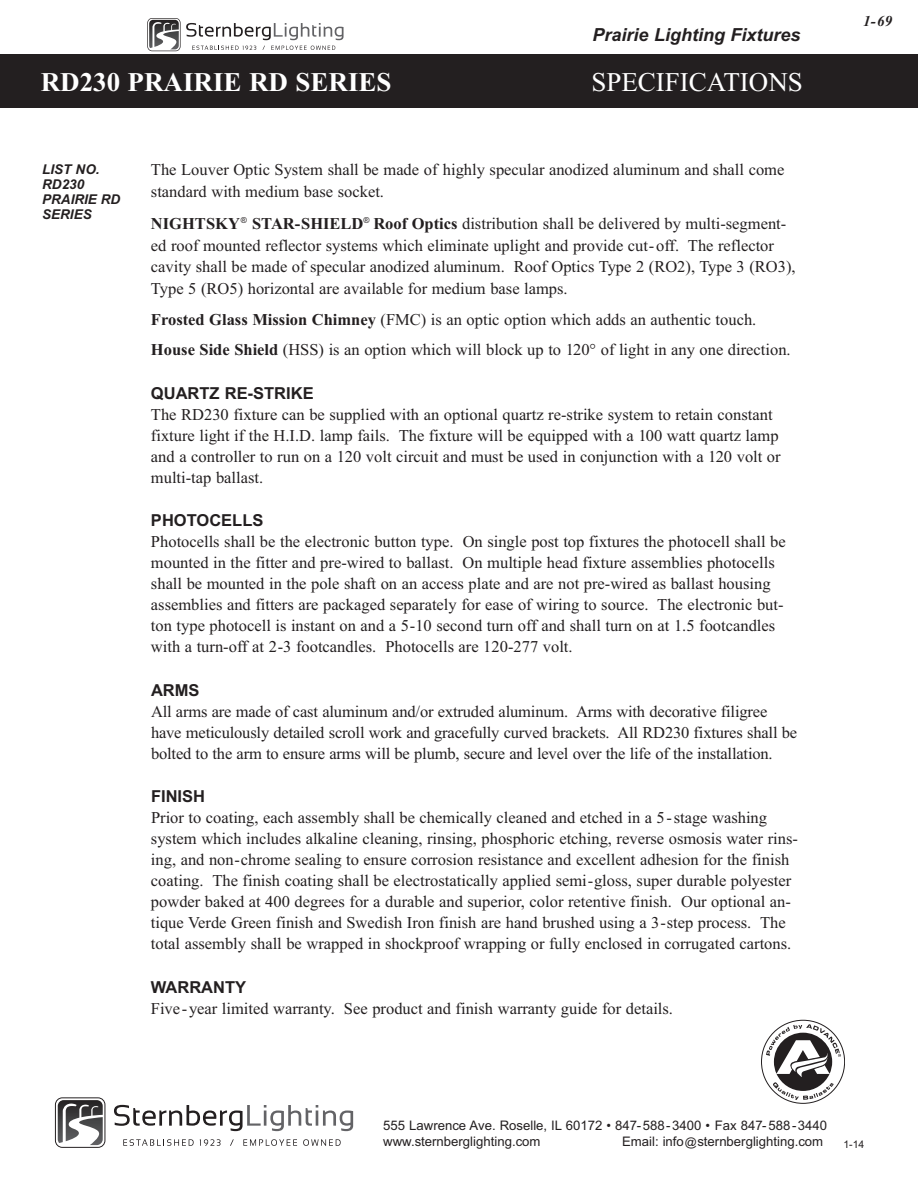
<style>
.page{position:relative;width:918px;height:1188px;background:#fff}
.page>*{position:absolute;margin:0;border:0;box-sizing:border-box;transform-origin:0 0}
.t1{font:700 27px "Times New Roman";color:#fff}
.t2{font:27px "Times New Roman";color:#fff}
.t3{font:italic 700 18px "Arial";color:#231f20}
.t4{font:16.5px/21px "Times New Roman";color:#231f20}
.t5{font:700 16.5px "Arial";color:#231f20}
.t6{font:italic 700 15px "Times New Roman";color:#231f20}
.t7{font:italic 700 13.5px/15px "Arial";color:#231f20}
.t8{font:13.2px/15.8px "Arial";color:#231f20}
.t9{font:10.5px "Arial";color:#231f20}
.s1{font-weight:700}
.s2{font-size:11.85px}
</style>
<div class="page">
<div style="left:0;top:54px;width:918px;height:54px;background:#231f20"></div>
<svg style="left:766px;top:1024px;width:75px;height:76px"></svg>
<svg style="left:147px;top:18px;width:197px;height:33px"></svg>
<svg style="left:55px;top:1097px;width:50px;height:51px"></svg>
<img style="left:79px;top:1117px;width:24px;height:28px">
<svg style="left:114px;top:1105px;width:239px;height:26px"></svg>
<svg style="left:123px;top:1139px;width:71px;height:7px"></svg>
<svg style="left:200px;top:1139px;width:21px;height:7px"></svg>
<svg style="left:230px;top:1139px;width:4px;height:7px"></svg>
<svg style="left:243px;top:1139px;width:54px;height:7px"></svg>
<svg style="left:303px;top:1139px;width:38px;height:7px"></svg>
<p class="t3" style="left:593px;top:24px;width:210px">Prairie Lighting Fixtures</p>
<h1 class="t1" style="left:41px;top:66px;width:352px">RD230 PRAIRIE RD SERIES</h1>
<h1 class="t2" style="left:591px;top:66px;width:213px">SpecificationS</h1>
<p class="t7" style="left:42px;top:162px;width:80px">LIST NO.<br>RD230<br>PRAIRIE RD<br>SERIES</p>
<p class="t4" style="left:151px;top:159px;width:635px;line-height:21.6px">the Louver optic System shall be made of highly specular anodized aluminum and shall come standard with medium base socket.</p>
<p class="t4" style="left:151px;top:212px;width:646px;line-height:21.6px"><span class="s1">NIghtSky</span><sup>®</sup> <span class="s1">StAR-ShIELD</span><sup>®</sup> <span class="s1">Roof Optics</span> distribution shall be delivered by multi-segment&shy;ed roof mounted reflector systems which eliminate uplight and provide cut-off. the reflector cavity shall be made of specular anodized aluminum. Roof optics type 2 (Ro2), type 3 (Ro3), type 5 (Ro5) horizontal are available for medium base lamps.</p>
<p class="t4" style="left:151px;top:304px;width:641px;line-height:30.8px"><span class="s1">Frosted glass Mission Chimney</span> (fMc) is an optic option which adds an authentic touch. <span class="s1">house Side Shield</span> (HSS) is an option which will block up to 120° of light in any one direction.</p>
<p class="t5" style="left:151px;top:384px;width:164px">QUARTZ RE-STRIKE</p>
<p class="t4" style="left:151px;top:404px;width:631px">the RD230 fixture can be supplied with an optional quartz re-strike system to retain constant fixture light if the H.i.D. lamp fails. the fixture will be equipped with a 100 watt quartz lamp and a controller to run on a 120 volt circuit and must be used in conjunction with a 120 volt or multi-tap ballast.</p>
<p class="t5" style="left:151px;top:511px;width:114px">PHOTOCELLS</p>
<p class="t4" style="left:151px;top:531px;width:636px">photocells shall be the electronic button type. on single post top fixtures the photocell shall be mounted in the fitter and pre-wired to ballast. on multiple head fixture assemblies photocells shall be mounted in the pole shaft on an access plate and are not pre-wired as ballast housing assemblies and fitters are packaged separately for ease of wiring to source. the electronic but&shy;ton type photocell is instant on and a 5-10 second turn off and shall turn on at 1.5 footcandles with a turn-off at 2-3 footcandles. photocells are 120-277 volt.</p>
<p class="t5" style="left:151px;top:681px;width:50px">ARMS</p>
<p class="t4" style="left:151px;top:701px;width:648px">all arms are made of cast aluminum and/or extruded aluminum. arms with decorative filigree have meticulously detailed scroll work and gracefully curved brackets. all RD230 fixtures shall be bolted to the arm to ensure arms will be plumb, secure and level over the life of the installation.</p>
<p class="t5" style="left:151px;top:787px;width:56px">FINISH</p>
<p class="t4" style="left:151px;top:807px;width:649px">prior to coating, each assembly shall be chemically cleaned and etched in a 5-stage washing system which includes alkaline cleaning, rinsing, phosphoric etching, reverse osmosis water rins&shy;ing, and non-chrome sealing to ensure corrosion resistance and excellent adhesion for the finish coating. the finish coating shall be electrostatically applied semi-gloss, super durable polyester powder baked at 400 degrees for a durable and superior, color retentive finish. our optional an&shy;tique Verde Green finish and Swedish iron finish are hand brushed using a 3-step process. the total assembly shall be wrapped in shockproof wrapping or fully enclosed in corrugated cartons.</p>
<p class="t5" style="left:151px;top:978px;width:97px">WARRANTY</p>
<p class="t4" style="left:151px;top:998px;width:524px">five-year limited warranty. See product and finish warranty guide for details.</p>
<p class="t6" style="left:863px;top:12px;width:30px">1-69</p>
<p class="t8" style="left:383px;top:1117px;width:445px">555 Lawrence Ave. Roselle, IL 60172 • 847-588-3400 • Fax 847-588-3440 www.sternberglighting.com</p>
<p class="t8" style="left:622px;top:1133px;width:203px">Email: info<span class="s2">@</span>sternberglighting.com</p>
<p class="t9" style="left:843px;top:1138px;width:23px">1-14</p>
</div>
